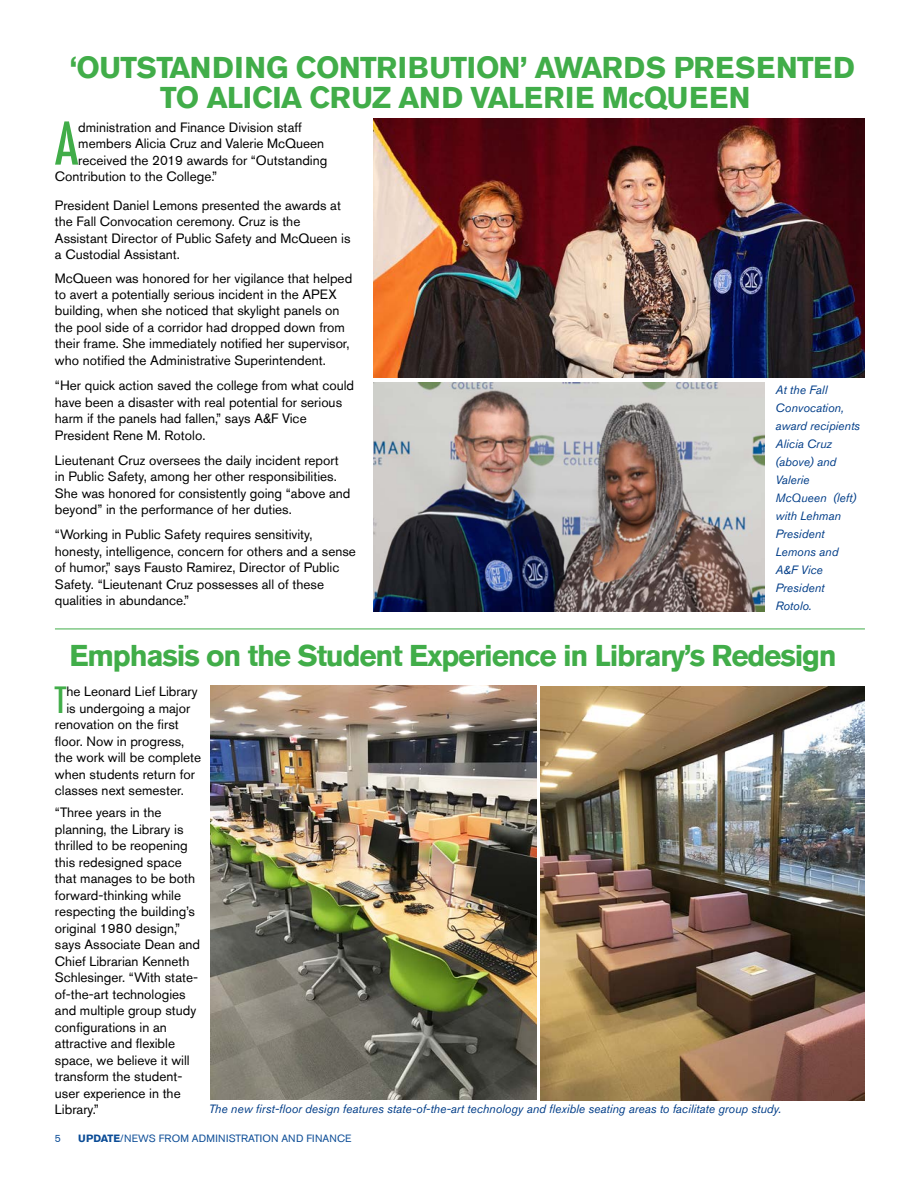
<style>
.page{position:relative;width:918px;height:1188px;background:#fff}
.page>*{position:absolute;margin:0;border:0;box-sizing:border-box;transform-origin:0 0}
.t1{font:500 condensed 57.3px "Futura";color:#41ad49}
.t2{font:500 condensed 35.4px "Futura";color:#41ad49}
.t3{font:700 30px/30px "Akzidenz Grotesk Std";letter-spacing:-.02em;color:#41ad49;text-align:center}
.t4{font:700 30px "Akzidenz Grotesk Std";letter-spacing:-.04em;color:#41ad49}
.t5{font:13.5px/16.5px "Akzidenz Grotesk Std";color:#000}
.t6{font:italic 12px/18px "Akzidenz Grotesk Std";color:#003d88}
.t7{font:10.5px "Akzidenz Grotesk Std";letter-spacing:.02em;color:#0b4c96}
.s1{font-weight:700}
</style>
<div class="page">
<hr style="left:55px;top:629px;width:810px;height:1px;background:#41ad49">
<img style="left:374px;top:119px;width:491px;height:259px">
<img style="left:210px;top:686px;width:326px;height:414px">
<img style="left:541px;top:686px;width:324px;height:415px">
<img style="left:374px;top:382px;width:391px;height:230px">
<h3 class="t3" style="left:70px;top:52px;width:786px">‘OUTSTANDING CONTRIBUTION’ AWARDS PRESENTED<br>TO ALICIA CRUZ AND VALERIE McQUEEN</h3>
<h1 class="t1" style="left:55px;top:107px;width:25px">A</h1>
<p class="t5" style="left:78px;top:119px;width:225px">dministration and Finance Division staff</p>
<p class="t5" style="left:78px;top:135px;width:248px">members Alicia Cruz and Valerie McQueen</p>
<p class="t5" style="left:78px;top:152px;width:251px">received the 2019 awards for “Outstanding</p>
<p class="t5" style="left:55px;top:168px;width:164px">Contribution to the College.”</p>
<p class="t5" style="left:55px;top:197px;width:297px">President Daniel Lemons presented the awards at the Fall Convocation ceremony. Cruz is the Assistant Director of Public Safety and McQueen is a Custodial Assistant.</p>
<p class="t5" style="left:55px;top:269px;width:299px">McQueen was honored for her vigilance that helped to avert a potentially serious incident in the APEX building, when she noticed that skylight panels on the pool side of a corridor had dropped down from their frame. She immediately notified her supervisor, who notified the Administrative Superintendent.</p>
<p class="t5" style="left:55px;top:377px;width:301px">“Her quick action saved the college from what could have been a disaster with real potential for serious harm if the panels had fallen,” says A&amp;F Vice President Rene M. Rotolo.</p>
<p class="t5" style="left:55px;top:452px;width:297px">Lieutenant Cruz oversees the daily incident report in Public Safety, among her other responsibilities.<br>She was honored for consistently going “above and beyond” in the performance of her duties.</p>
<p class="t5" style="left:55px;top:526px;width:303px">“Working in Public Safety requires sensitivity, honesty, intelligence, concern for others and a sense of humor,” says Fausto Ramirez, Director of Public Safety. “Lieutenant Cruz possesses all of these qualities in abundance.”</p>
<p class="t6" style="left:775px;top:381px;width:86px">At the Fall<br>Convocation, award recipients<br>Alicia Cruz (above) and<br>Valerie<br>McQueen (left) with Lehman<br>President<br>Lemons and<br>A&amp;F Vice<br>President<br>Rotolo.</p>
<h3 class="t4" style="left:70px;top:638px;width:769px">Emphasis on the Student Experience in Library’s Redesign</h3>
<h2 class="t2" style="left:55px;top:677px;width:13px">T</h2>
<p class="t5" style="left:67px;top:683px;width:133px">he Leonard Lief Library</p>
<p class="t5" style="left:67px;top:700px;width:125px">is undergoing a major</p>
<p class="t5" style="left:55px;top:716px;width:125px">renovation on the first</p>
<p class="t5" style="left:55px;top:733px;width:131px">floor. Now in progress,</p>
<p class="t5" style="left:55px;top:749px;width:148px">the work will be complete</p>
<p class="t5" style="left:55px;top:766px;width:142px">when students return for</p>
<p class="t5" style="left:55px;top:782px;width:130px">classes next semester.</p>
<p class="t5" style="left:55px;top:804px;width:147px">“Three years in the planning, the Library is thrilled to be reopening this redesigned space that manages to be both forward-thinking while respecting the building’s original 1980 design,” says Associate Dean and<br>Chief Librarian Kenneth<br>Schlesinger. “With state&shy;of-the-art technologies and multiple group study configurations in an attractive and flexible space, we believe it will transform the student&shy;user experience in the<br>Library.”</p>
<p class="t6" style="left:209px;top:1100px;width:574px">The new first-floor design features state-of-the-art technology and flexible seating areas to facilitate group study.</p>
<p class="t7" style="left:55px;top:1132px;width:8px">5</p>
<p class="t7" style="left:78px;top:1132px;width:275px"><span class="s1">UPDATE</span>/NEWS FROM ADMINISTRATION AND FINANCE</p>
</div>
